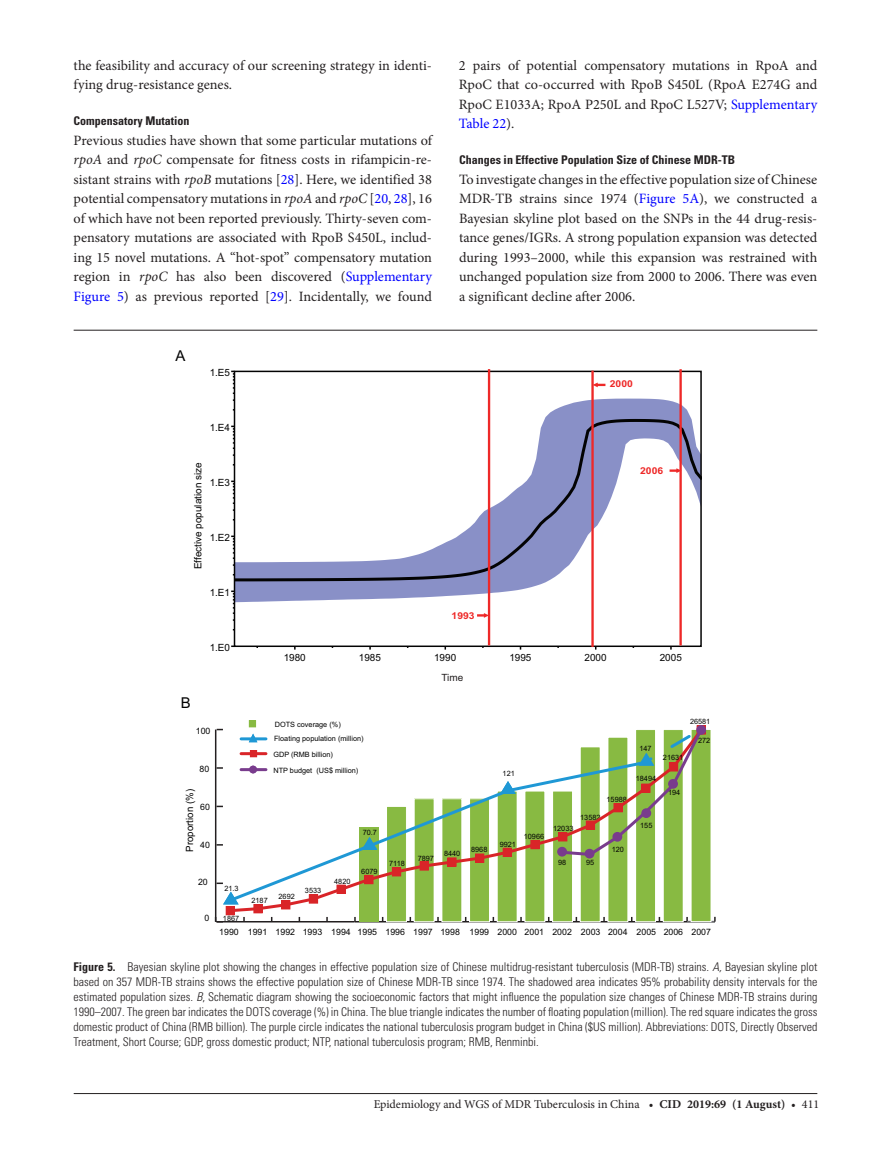
<style>
.page{position:relative;width:891px;height:1174px;background:#fff}
.page>*{position:absolute;margin:0;border:0;box-sizing:border-box;transform-origin:0 0}
.t1{font:15px "Arial";color:#030303}
.t2{font:14.25px/19.5px "Minion Pro";color:#231f20;text-align:justify}
.t3{font:300 condensed 12px/15px "Univers LT Std";color:#231f20;text-align:justify}
.t4{font:700 condensed 12px "Univers LT Std";color:#231f20}
.t5{font:12px "Minion Pro";color:#231f20}
.t6{font:9.9px "Arial";color:#030303}
.t7{font:9.9px "Arial";color:#231f20}
.t8{font:700 9.45px "Arial";letter-spacing:.005em;color:#ee2928;scale:1.09 1}
.t9{font:8.85px "Arial";color:#030303}
.t10{font:7.35px/15.3px "Arial";color:#030303}
.s1{font-style:italic}
.s2{color:#00f}
.s3{font-weight:700}
</style>
<div class="page">
<hr style="left:74px;top:1093px;width:743px;height:1px;background:#231f20">
<hr style="left:74px;top:330px;width:743px;height:1px;background:#231f20">
<svg style="left:233px;top:370px;width:469px;height:280px"></svg>
<svg style="left:231px;top:591px;width:4px;height:30px"></svg>
<svg style="left:231px;top:536px;width:4px;height:30px"></svg>
<svg style="left:231px;top:481px;width:4px;height:30px"></svg>
<svg style="left:231px;top:426px;width:4px;height:30px"></svg>
<svg style="left:231px;top:371px;width:4px;height:30px"></svg>
<svg style="left:594px;top:383px;width:11px;height:4px"></svg>
<hr style="left:488px;top:369px;width:2px;height:276px;background:#ee2928">
<hr style="left:591px;top:371px;width:3px;height:276px;background:#ee2928">
<hr style="left:679px;top:369px;width:3px;height:276px;background:#ee2928">
<svg style="left:477px;top:613px;width:11px;height:5px"></svg>
<svg style="left:670px;top:468px;width:12px;height:5px"></svg>
<hr style="left:687px;top:921px;width:28px;height:2px;background:#86888b">
<div style="left:249px;top:721px;width:7px;height:6px;background:#88ba42"></div>
<div style="left:249px;top:720px;width:7px;height:7px;border:1px solid #88ba42"></div>
<div style="left:697px;top:725px;width:9px;height:9px;border:1px solid #d92428"></div>
<svg style="left:215px;top:726px;width:501px;height:196px"></svg>
<div style="left:697px;top:726px;width:8px;height:8px;background:#793c8d;border-radius:50%"></div>
<div style="left:696px;top:725px;width:10px;height:10px;border:1px solid #793c8d;border-radius:50%"></div>
<div style="left:669px;top:780px;width:8px;height:8px;background:#793c8d;border-radius:50%"></div>
<div style="left:668px;top:779px;width:10px;height:10px;border:1px solid #793c8d;border-radius:50%"></div>
<div style="left:642px;top:809px;width:8px;height:8px;background:#793c8d;border-radius:50%"></div>
<div style="left:641px;top:808px;width:10px;height:10px;border:1px solid #793c8d;border-radius:50%"></div>
<div style="left:613px;top:833px;width:9px;height:8px;background:#793c8d;border-radius:50%"></div>
<div style="left:612px;top:832px;width:10px;height:10px;border:1px solid #793c8d;border-radius:50%"></div>
<div style="left:585px;top:849px;width:9px;height:9px;background:#793c8d;border-radius:50%"></div>
<div style="left:585px;top:849px;width:9px;height:10px;border:1px solid #793c8d;border-radius:50%"></div>
<div style="left:558px;top:848px;width:8px;height:8px;background:#793c8d;border-radius:50%"></div>
<div style="left:557px;top:847px;width:10px;height:10px;border:1px solid #793c8d;border-radius:50%"></div>
<p class="t2" style="left:74px;top:55px;width:360px">the feasibility and accuracy of our screening strategy in identi&shy;fying drug-resistance genes.</p>
<p class="t4" style="left:74px;top:114px;width:117px">Compensatory Mutation</p>
<p class="t2" style="left:74px;top:130px;width:360px">Previous studies have shown that some particular mutations of <span class="s1">rpoA</span> and <span class="s1">rpoC</span> compensate for fitness costs in rifampicin-re&shy;sistant strains with <span class="s1">rpoB</span> mutations [<span class="s2">28</span>]. Here, we identified 38 potential compensatory mutations in <span class="s1">rpoA</span> and <span class="s1">rpoC</span> [<span class="s2">20</span>, <span class="s2">28</span>], 16 of which have not been reported previously. Thirty-seven com&shy;pensatory mutations are associated with RpoB S450L, includ&shy;ing 15 novel mutations. A “hot-spot” compensatory mutation region in <span class="s1">rpoC</span> has also been discovered (<span class="s2">Supplementary Figure 5</span>) as previous reported [<span class="s2">29</span>]. Incidentally, we found</p>
<p class="t1" style="left:175px;top:346px;width:11px">A</p>
<p class="t6" style="left:210px;top:366px;width:22px">1.E5</p>
<p class="t6" style="left:210px;top:421px;width:22px">1.E4</p>
<p class="t6" style="left:191px;top:569px;width:108px;rotate:-90deg">Effective population size</p>
<p class="t6" style="left:210px;top:476px;width:22px">1.E3</p>
<p class="t6" style="left:210px;top:531px;width:22px">1.E2</p>
<p class="t6" style="left:210px;top:586px;width:22px">1.E1</p>
<p class="t6" style="left:210px;top:641px;width:22px">1.E0</p>
<p class="t2" style="left:459px;top:55px;width:360px">2 pairs of potential compensatory mutations in RpoA and RpoC that co-occurred with RpoB S450L (RpoA E274G and RpoC E1033A; RpoA P250L and RpoC L527V; <span class="s2">Supplementary Table 22</span>).</p>
<p class="t4" style="left:459px;top:153px;width:278px">Changes in Effective Population Size of Chinese MDR-TB</p>
<p class="t2" style="left:459px;top:169px;width:360px">To investigate changes in the effective population size of Chinese MDR-TB strains since 1974 (<span class="s2">Figure 5A</span>), we constructed a Bayesian skyline plot based on the SNPs in the 44 drug-resis&shy;tance genes/IGRs. A strong population expansion was detected during 1993–2000, while this expansion was restrained with unchanged population size from 2000 to 2006. There was even a significant decline after 2006.</p>
<p class="t8" style="left:610px;top:377px;width:23px">2000</p>
<p class="t8" style="left:452px;top:609px;width:23px">1993</p>
<p class="t8" style="left:640px;top:464px;width:23px">2006</p>
<p class="t6" style="left:284px;top:651px;width:24px">1980</p>
<p class="t6" style="left:359px;top:651px;width:24px">1985</p>
<p class="t6" style="left:434px;top:651px;width:24px">1990</p>
<p class="t6" style="left:509px;top:651px;width:24px">1995</p>
<p class="t6" style="left:585px;top:651px;width:24px">2000</p>
<p class="t6" style="left:660px;top:651px;width:24px">2005</p>
<p class="t1" style="left:181px;top:692px;width:11px">B</p>
<p class="t9" style="left:196px;top:725px;width:16px">100</p>
<p class="t9" style="left:200px;top:763px;width:11px">80</p>
<p class="t9" style="left:200px;top:801px;width:11px">60</p>
<p class="t9" style="left:200px;top:839px;width:11px">40</p>
<p class="t9" style="left:198px;top:876px;width:11px">20</p>
<p class="t9" style="left:205px;top:912px;width:6px">0</p>
<p class="t6" style="left:183px;top:852px;width:64px;rotate:-90deg">Proportion (%)</p>
<p class="t7" style="left:441px;top:671px;width:23px">Time</p>
<p class="t10" style="left:273px;top:716px;width:92px">DOTS coverage (%)<br>Floating population (million)<br>GDP (RMB billion)<br>NTP budget (US$ million)</p>
<p class="t10" style="left:224px;top:880px;width:16px">21.3</p>
<p class="t10" style="left:223px;top:911px;width:18px">1867</p>
<p class="t10" style="left:252px;top:893px;width:18px">2187</p>
<p class="t10" style="left:279px;top:889px;width:18px">2692</p>
<p class="t10" style="left:305px;top:883px;width:18px">3533</p>
<p class="t10" style="left:363px;top:825px;width:16px">70.7</p>
<p class="t10" style="left:334px;top:874px;width:18px">4820</p>
<p class="t10" style="left:361px;top:863px;width:18px">6079</p>
<p class="t10" style="left:389px;top:856px;width:17px">7118</p>
<p class="t10" style="left:418px;top:850px;width:18px">7897</p>
<p class="t10" style="left:444px;top:846px;width:18px">8440</p>
<p class="t10" style="left:471px;top:842px;width:18px">8968</p>
<p class="t10" style="left:503px;top:766px;width:14px">121</p>
<p class="t10" style="left:500px;top:836px;width:18px">9921</p>
<p class="t10" style="left:524px;top:829px;width:22px">10966</p>
<p class="t10" style="left:607px;top:792px;width:22px">15988</p>
<p class="t10" style="left:580px;top:809px;width:22px">13582</p>
<p class="t10" style="left:553px;top:821px;width:22px">12033</p>
<p class="t10" style="left:558px;top:855px;width:10px">98</p>
<p class="t10" style="left:586px;top:855px;width:10px">95</p>
<p class="t10" style="left:612px;top:841px;width:14px">120</p>
<p class="t10" style="left:640px;top:740px;width:14px">147</p>
<p class="t10" style="left:663px;top:750px;width:22px">21631</p>
<p class="t10" style="left:636px;top:771px;width:22px">18494</p>
<p class="t10" style="left:668px;top:785px;width:14px">194</p>
<p class="t10" style="left:690px;top:714px;width:22px">26581</p>
<p class="t10" style="left:698px;top:732px;width:14px">272</p>
<p class="t10" style="left:640px;top:817px;width:14px">155</p>
<p class="t9" style="left:219px;top:925px;width:465px">1990 1991 1992 1993 1994 1995 1996 1997 1998 1999 2000 2001 2002 2003 2004 2005 2006</p>
<p class="t9" style="left:691px;top:925px;width:21px">2007</p>
<p class="t3" style="left:74px;top:959px;width:745px"><span class="s3">Figure 5.</span> Bayesian skyline plot showing the changes in effective population size of Chinese multidrug-resistant tuberculosis (MDR-TB) strains. <span class="s1">A,</span> Bayesian skyline plot based on 357 MDR-TB strains shows the effective population size of Chinese MDR-TB since 1974. The shadowed area indicates 95% probability density intervals for the estimated population sizes. <span class="s1">B</span>, Schematic diagram showing the socioeconomic factors that might influence the population size changes of Chinese MDR-TB strains during 1990–2007. The green bar indicates the DOTS coverage (%) in China. The blue triangle indicates the number of floating population (million). The red square indicates the gross domestic product of China (RMB billion). The purple circle indicates the national tuberculosis program budget in China ($US million). Abbreviations: DOTS, Directly Observed Treatment, Short Course; GDP, gross domestic product; NTP, national tuberculosis program; RMB, Renminbi.</p>
<p class="t5" style="left:374px;top:1096px;width:447px">Epidemiology and WGS of MDR Tuberculosis in China • <span class="s3">CID 2019:69 (1 August)</span> • 411</p>
</div>
